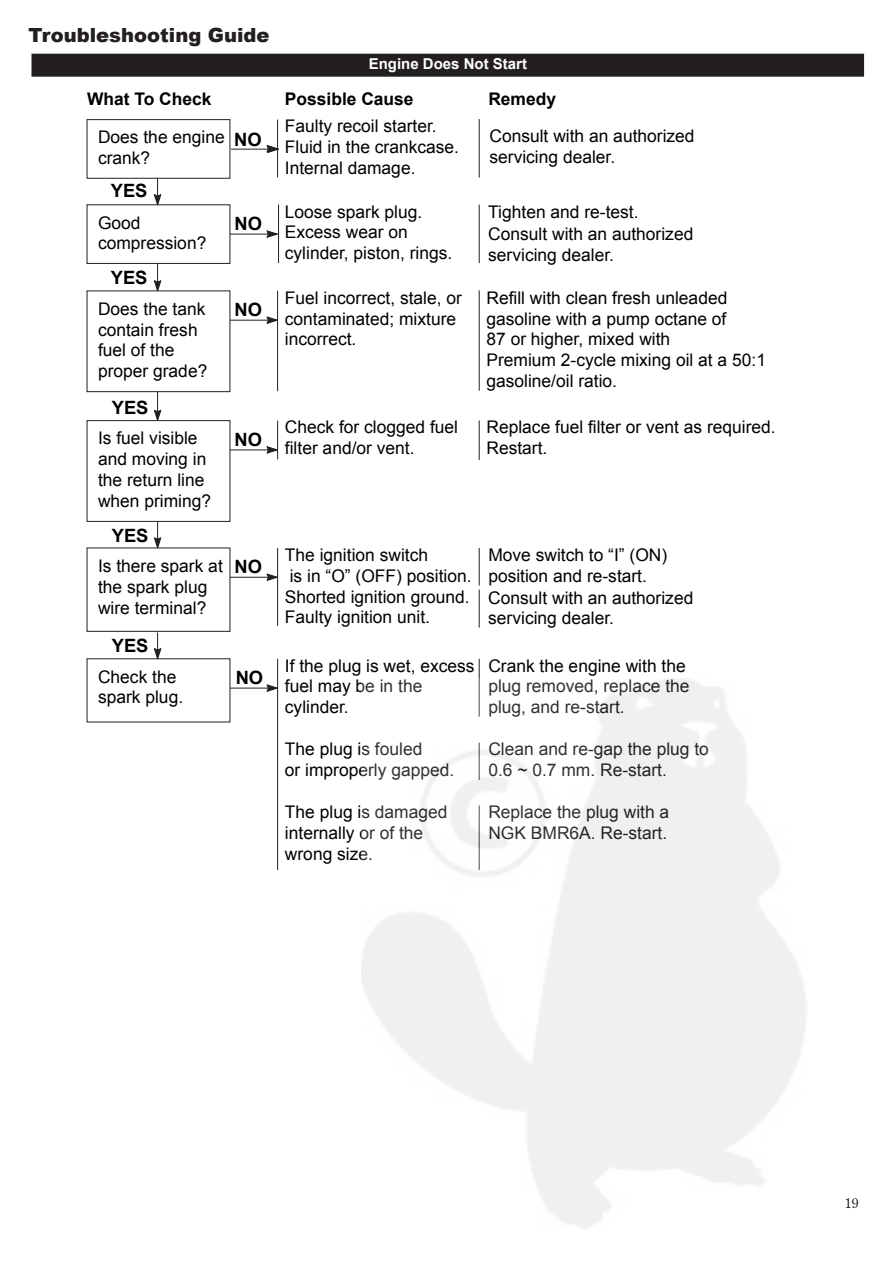
<style>
.page{position:relative;width:893px;height:1263px;background:#fff}
.page>*{position:absolute;margin:0;border:0;box-sizing:border-box;transform-origin:0 0}
.t1{font:900 19.5px "Arial";color:#231f20}
.t2{font:700 18.3px "Arial";color:#000}
.t3{font:17.4px/20.9px "Arial";color:#000}
.t4{font:700 17.4px "Arial";color:#000}
.t5{font:700 15px "Arial";color:#fff}
.t6{font:13.5px "Century Old Style Std";color:#231f20}
</style>
<div class="page">
<div style="left:87px;top:119px;width:143px;height:60px;border:1px solid #231f20"></div>
<div style="left:87px;top:204px;width:143px;height:60px;border:1px solid #231f20"></div>
<svg style="left:230px;top:119px;width:49px;height:59px"></svg>
<svg style="left:153px;top:178px;width:9px;height:28px"></svg>
<div style="left:87px;top:290px;width:143px;height:102px;border:1px solid #231f20"></div>
<svg style="left:229px;top:290px;width:49px;height:102px"></svg>
<svg style="left:153px;top:262px;width:9px;height:30px"></svg>
<div style="left:87px;top:420px;width:143px;height:102px;border:1px solid #231f20"></div>
<svg style="left:229px;top:420px;width:49px;height:40px"></svg>
<svg style="left:153px;top:391px;width:9px;height:30px"></svg>
<div style="left:87px;top:547px;width:143px;height:85px;border:1px solid #231f20"></div>
<svg style="left:229px;top:547px;width:50px;height:80px"></svg>
<svg style="left:153px;top:521px;width:9px;height:28px"></svg>
<svg style="left:229px;top:658px;width:50px;height:212px"></svg>
<svg style="left:153px;top:631px;width:9px;height:29px"></svg>
<svg style="left:478px;top:119px;width:2px;height:59px"></svg>
<svg style="left:478px;top:204px;width:2px;height:59px"></svg>
<svg style="left:478px;top:290px;width:2px;height:101px"></svg>
<svg style="left:478px;top:420px;width:2px;height:40px"></svg>
<svg style="left:478px;top:547px;width:2px;height:81px"></svg>
<svg style="left:478px;top:658px;width:2px;height:20px"></svg>
<svg style="left:229px;top:204px;width:50px;height:60px"></svg>
<div style="left:32px;top:54px;width:832px;height:22px;background:#231f20"></div>
<p class="t1" style="left:29px;top:21px;width:243px">Troubleshooting Guide</p>
<p class="t5" style="left:369px;top:54px;width:160px">Engine Does Not Start</p>
<p class="t4" style="left:87px;top:87px;width:126px">What To Check</p>
<p class="t4" style="left:285px;top:87px;width:130px">Possible Cause</p>
<p class="t4" style="left:488px;top:87px;width:69px">Remedy</p>
<p class="t3" style="left:98px;top:127px;width:128px">Does the engine crank?</p>
<p class="t3" style="left:285px;top:116px;width:176px">Faulty recoil starter.<br>Fluid in the crankcase.<br>Internal damage.</p>
<p class="t3" style="left:489px;top:126px;width:207px">Consult with an authorized servicing dealer.</p>
<p class="t2" style="left:234px;top:127px;width:29px">NO</p>
<p class="t2" style="left:111px;top:179px;width:38px">YES</p>
<p class="t3" style="left:98px;top:212px;width:110px">Good compression?</p>
<p class="t3" style="left:285px;top:201px;width:169px">Loose spark plug.<br>Excess wear on cylinder, piston, rings.</p>
<p class="t3" style="left:488px;top:201px;width:152px">Tighten and re-test.</p>
<p class="t2" style="left:235px;top:211px;width:29px">NO</p>
<p class="t3" style="left:488px;top:224px;width:207px">Consult with an authorized servicing dealer.</p>
<p class="t2" style="left:111px;top:265px;width:38px">YES</p>
<p class="t3" style="left:98px;top:298px;width:111px">Does the tank contain fresh fuel of the proper grade?</p>
<p class="t3" style="left:486px;top:287px;width:281px">Refill with clean fresh unleaded gasoline with a pump octane of<br>87 or higher, mixed with<br>Premium 2-cycle mixing oil at a 50:1 gasoline/oil ratio.</p>
<p class="t3" style="left:285px;top:287px;width:179px">Fuel incorrect, stale, or contaminated; mixture incorrect.</p>
<p class="t2" style="left:235px;top:298px;width:29px">NO</p>
<p class="t2" style="left:112px;top:395px;width:38px">YES</p>
<p class="t3" style="left:98px;top:428px;width:115px">Is fuel visible and moving in the return line when priming?</p>
<p class="t3" style="left:285px;top:417px;width:175px">Check for clogged fuel filter and/or vent.</p>
<p class="t3" style="left:486px;top:417px;width:291px">Replace fuel filter or vent as required.<br>Restart.</p>
<p class="t2" style="left:235px;top:427px;width:29px">NO</p>
<p class="t2" style="left:112px;top:523px;width:38px">YES</p>
<p class="t3" style="left:98px;top:555px;width:126px">Is there spark at the spark plug wire terminal?</p>
<p class="t3" style="left:285px;top:544px;width:188px">The ignition switch<br>is in “O” (OFF) position.<br>Shorted ignition ground.<br>Faulty ignition unit.</p>
<p class="t3" style="left:488px;top:544px;width:180px">Move switch to “I” (ON) position and re-start.</p>
<p class="t2" style="left:235px;top:555px;width:29px">NO</p>
<p class="t3" style="left:488px;top:587px;width:207px">Consult with an authorized servicing dealer.</p>
<p class="t2" style="left:112px;top:634px;width:38px">YES</p>
<p class="t3" style="left:98px;top:666px;width:87px">Check the spark plug.</p>
<p class="t3" style="left:285px;top:655px;width:191px">If the plug is wet, excess fuel may be in the cylinder.</p>
<p class="t3" style="left:285px;top:739px;width:171px">The plug is fouled<br>or improperly gapped.</p>
<p class="t3" style="left:285px;top:801px;width:164px">The plug is damaged internally or of the wrong size.</p>
<p class="t2" style="left:236px;top:666px;width:29px">NO</p>
<p class="t3" style="left:488px;top:655px;width:203px">Crank the engine with the plug removed, replace the plug, and re-start.</p>
<p class="t3" style="left:488px;top:739px;width:222px">Clean and re-gap the plug to<br>0.6 ~ 0.7 mm. Re-start.</p>
<p class="t3" style="left:488px;top:801px;width:182px">Replace the plug with a<br>NGK BMR6A. Re-start.</p>
<p class="t6" style="left:845px;top:1195px;width:15px">19</p>
</div>
